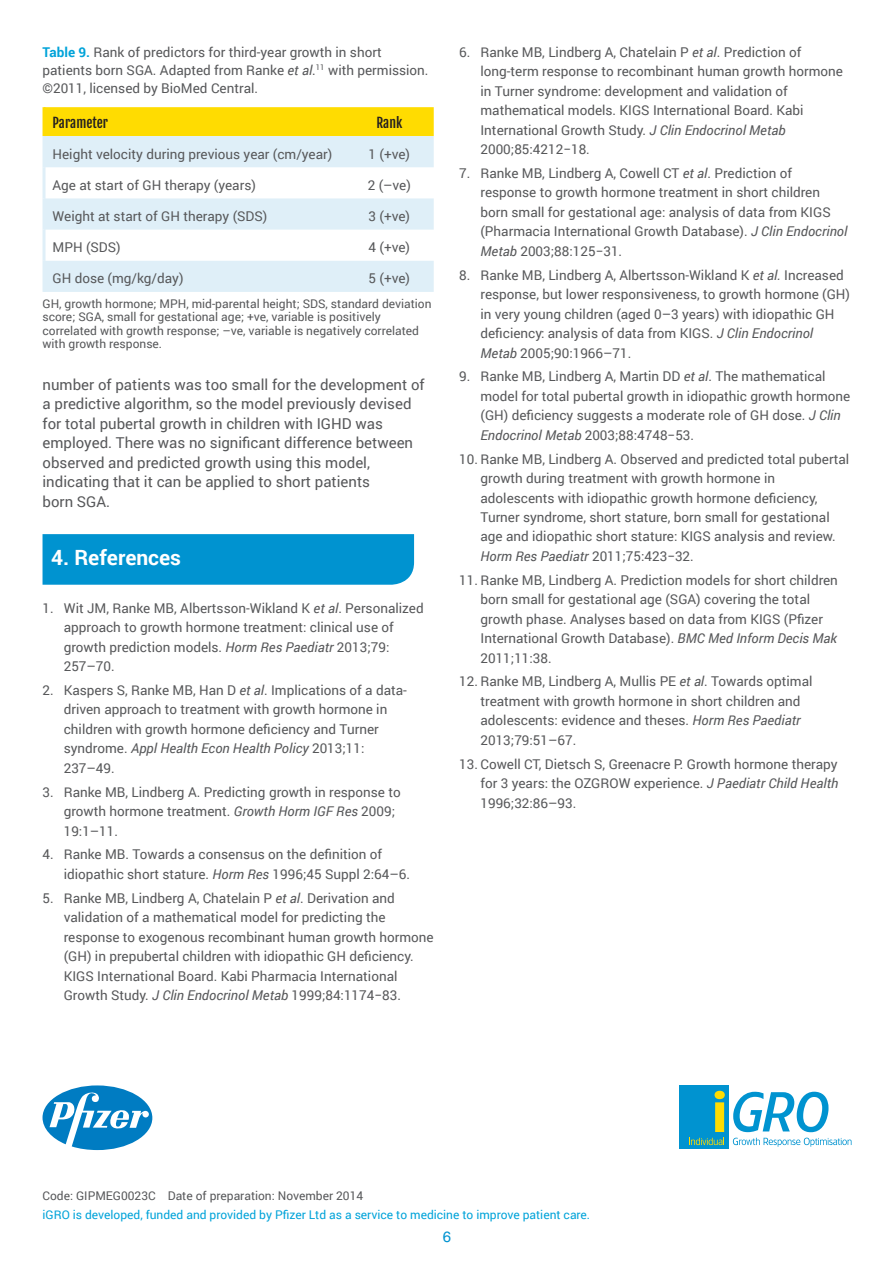
<style>
.page{position:relative;width:893px;height:1263px;background:#fff}
.page>*{position:absolute;margin:0;border:0;box-sizing:border-box;transform-origin:0 0}
.t1{font:700 21px "Roboto";color:#fff}
.t2{font:15px/19.5px "Roboto";color:#57585a}
.t3{font:15px "Helvetica LT Std";color:#0093d0}
.t4{font:13.5px/19.5px "Roboto";color:#57585a}
.t5{font:13.5px "Fjalla One";color:#231f20}
.t6{font:12px/13.5px "Roboto";color:#57585a}
.t7{font:12px "Roboto";color:#00a3d9}
.s1{font-weight:700;color:#00a3d9}
.s2{font-style:italic}
</style>
<div class="page">
<svg style="left:43px;top:1085px;width:109px;height:65px"></svg>
<div style="left:680px;top:1085px;width:49px;height:64px;background:#0093d0"></div>
<svg style="left:714px;top:1091px;width:11px;height:41px"></svg>
<svg style="left:689px;top:1138px;width:35px;height:7px"></svg>
<svg style="left:733px;top:1092px;width:118px;height:55px"></svg>
<div style="left:43px;top:534px;width:371px;height:51px;background:#0093d0"></div>
<div style="left:46px;top:107px;width:388px;height:29px;background:#ffdc01"></div>
<svg style="left:46px;top:136px;width:388px;height:156px;fill:#dfeff8"></svg>
<hr style="left:43px;top:107px;width:3px;height:29px;background:#ffdc01">
<hr style="left:43px;top:136px;width:3px;height:31px;background:#dfeff8">
<hr style="left:43px;top:167px;width:3px;height:31px;background:#dfeff8">
<hr style="left:43px;top:198px;width:3px;height:32px;background:#dfeff8">
<hr style="left:43px;top:230px;width:3px;height:31px;background:#dfeff8">
<hr style="left:43px;top:261px;width:3px;height:31px;background:#dfeff8">
<p class="t4" style="left:43px;top:42px;width:388px;line-height:18px"><span class="s1">Table 9.</span> Rank of predictors for third-year growth in short patients born SGA. Adapted from Ranke <span class="s2">et al</span>.<sup>11</sup> with permission. ©2011, licensed by BioMed Central.</p>
<p class="t5" style="left:53px;top:114px;width:57px">Parameter</p>
<p class="t5" style="left:376px;top:114px;width:27px">Rank</p>
<p class="t4" style="left:53px;top:144px;width:281px">Height velocity during previous year (cm/year)</p>
<p class="t4" style="left:369px;top:144px;width:43px">1 (+ve)</p>
<p class="t4" style="left:53px;top:175px;width:205px">Age at start of GH therapy (years)</p>
<p class="t4" style="left:368px;top:175px;width:45px">2 (–ve)</p>
<p class="t4" style="left:53px;top:206px;width:216px">Weight at start of GH therapy (SDS)</p>
<p class="t4" style="left:369px;top:206px;width:43px">3 (+ve)</p>
<p class="t4" style="left:53px;top:237px;width:70px">MPH (SDS)</p>
<p class="t4" style="left:369px;top:237px;width:43px">4 (+ve)</p>
<p class="t4" style="left:53px;top:268px;width:133px">GH dose (mg/kg/day)</p>
<p class="t4" style="left:369px;top:268px;width:43px">5 (+ve)</p>
<p class="t6" style="left:43px;top:296px;width:391px">GH, growth hormone; MPH, mid-parental height; SDS, standard deviation score; SGA, small for gestational age; +ve, variable is positively correlated with growth response; –ve, variable is negatively correlated with growth response.</p>
<p class="t2" style="left:43px;top:374px;width:384px">number of patients was too small for the development of a predictive algorithm, so the model previously devised for total pubertal growth in children with IGHD was employed. There was no significant difference between observed and predicted growth using this model, indicating that it can be applied to short patients<br>born SGA.</p>
<h1 class="t1" style="left:51px;top:542px;width:132px">4. References</h1>
<p class="t4" style="left:64px;top:598px;width:361px;text-indent:-21px">1. Wit JM, Ranke MB, Albertsson-Wikland K <span class="s2">et al</span>. Personalized approach to growth hormone treatment: clinical use of growth prediction models. <span class="s2">Horm Res Paediatr</span> 2013;79:<br>257–70.</p>
<p class="t4" style="left:64px;top:680px;width:345px;text-indent:-21px">2. Kaspers S, Ranke MB, Han D <span class="s2">et al</span>. Implications of a data&shy;driven approach to treatment with growth hormone in children with growth hormone deficiency and Turner syndrome. <span class="s2">Appl Health Econ Health Policy</span> 2013;11:<br>237–49.</p>
<p class="t4" style="left:64px;top:782px;width:339px;text-indent:-21px">3. Ranke MB, Lindberg A. Predicting growth in response to growth hormone treatment. <span class="s2">Growth Horm IGF Res</span> 2009;<br>19:1–11.</p>
<p class="t4" style="left:64px;top:844px;width:348px;text-indent:-21px">4. Ranke MB. Towards a consensus on the definition of idiopathic short stature. <span class="s2">Horm Res</span> 1996;45 Suppl 2:64–6.</p>
<p class="t4" style="left:64px;top:888px;width:371px;text-indent:-21px">5. Ranke MB, Lindberg A, Chatelain P <span class="s2">et al</span>. Derivation and validation of a mathematical model for predicting the response to exogenous recombinant human growth hormone (GH) in prepubertal children with idiopathic GH deficiency.<br>KIGS International Board. Kabi Pharmacia International Growth Study. <span class="s2">J Clin Endocrinol Metab</span> 1999;84:1174−83.</p>
<p class="t4" style="left:480px;top:41px;width:364px;text-indent:-21px">6. Ranke MB, Lindberg A, Chatelain P <span class="s2">et al</span>. Prediction of long-term response to recombinant human growth hormone in Turner syndrome: development and validation of mathematical models. KIGS International Board. Kabi International Growth Study. <span class="s2">J Clin Endocrinol Metab </span>2000;85:4212−18.</p>
<p class="t4" style="left:480px;top:163px;width:368px;text-indent:-21px">7. Ranke MB, Lindberg A, Cowell CT <span class="s2">et al</span>. Prediction of response to growth hormone treatment in short children born small for gestational age: analysis of data from KIGS (Pharmacia International Growth Database). <span class="s2">J Clin Endocrinol Metab</span> 2003;88:125−31.</p>
<p class="t4" style="left:480px;top:264px;width:371px;text-indent:-21px">8. Ranke MB, Lindberg A, Albertsson-Wikland K <span class="s2">et al.</span> Increased response, but lower responsiveness, to growth hormone (GH) in very young children (aged 0–3 years) with idiopathic GH deficiency: analysis of data from KIGS. <span class="s2">J Clin Endocrinol Metab</span> 2005;90:1966–71.</p>
<p class="t4" style="left:480px;top:366px;width:371px;text-indent:-21px">9. Ranke MB, Lindberg A, Martin DD <span class="s2">et al</span>. The mathematical model for total pubertal growth in idiopathic growth hormone (GH) deficiency suggests a moderate role of GH dose. <span class="s2">J Clin Endocrinol Metab</span> 2003;88:4748−53.</p>
<p class="t4" style="left:480px;top:448px;width:370px;text-indent:-21px">10. Ranke MB, Lindberg A. Observed and predicted total pubertal growth during treatment with growth hormone in adolescents with idiopathic growth hormone deficiency, Turner syndrome, short stature, born small for gestational age and idiopathic short stature: KIGS analysis and review.<br><span class="s2">Horm Res Paediatr</span> 2011;75:423−32.</p>
<p class="t4" style="left:480px;top:570px;width:359px;text-indent:-21px">11. Ranke MB, Lindberg A. Prediction models for short children born small for gestational age (SGA) covering the total growth phase. Analyses based on data from KIGS (Pfizer International Growth Database). <span class="s2">BMC Med Inform Decis Mak </span>2011;11:38.</p>
<p class="t4" style="left:480px;top:671px;width:334px;text-indent:-21px">12. Ranke MB, Lindberg A, Mullis PE <span class="s2">et al</span>. Towards optimal treatment with growth hormone in short children and adolescents: evidence and theses. <span class="s2">Horm Res Paediatr </span>2013;79:51–67.</p>
<p class="t4" style="left:480px;top:754px;width:359px;text-align:justify;text-indent:-21px">13. Cowell CT, Dietsch S, Greenacre P. Growth hormone therapy for 3 years: the OZGROW experience. <span class="s2">J Paediatr Child Health </span>1996;32:86–93.</p>
<p class="t6" style="left:43px;top:1188px;width:322px">Code: GIPMEG0023C Date of preparation: November 2014</p>
<p class="t7" style="left:43px;top:1207px;width:549px">iGRO is developed, funded and provided by Pfizer Ltd as a service to medicine to improve patient care.</p>
<p class="t3" style="left:443px;top:1228px;width:10px">6</p>
</div>
